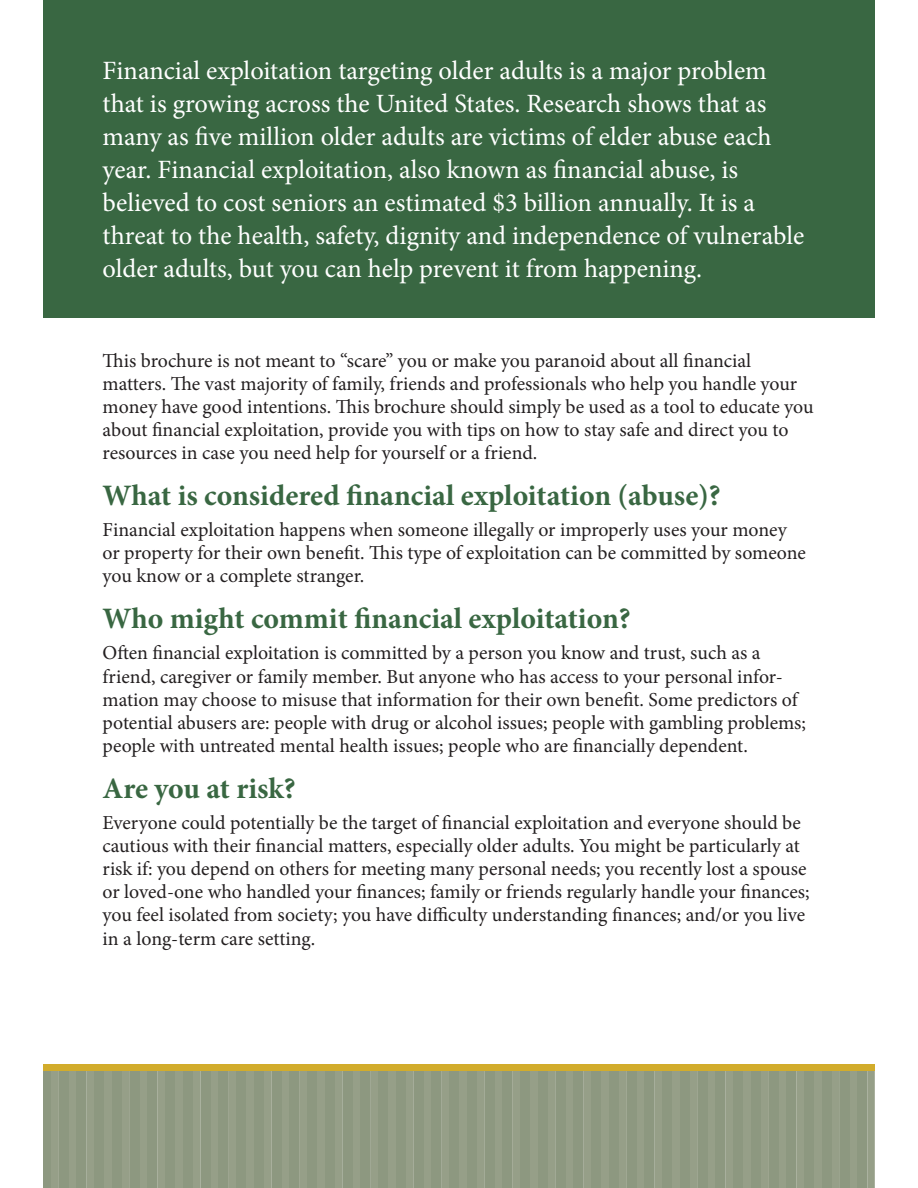
<style>
.page{position:relative;width:918px;height:1188px;background:#fff}
.page>*{position:absolute;margin:0;border:0;box-sizing:border-box;transform-origin:0 0}
.t1{font:700 29.7px "Minion Pro";color:#396742}
.t2{font:26.4px/33px "Minion Pro";color:#fff}
.t3{font:19.8px/23.1px "Minion Pro";color:#231f20}
</style>
<div class="page">
<svg style="left:51px;top:1071px;width:824px;height:117px;background:#969f88"></svg>
<div style="left:165px;top:1069px;width:10px;height:119px;background:#8d9880"></div>
<div style="left:609px;top:1069px;width:10px;height:119px;background:#8d9880"></div>
<div style="left:378px;top:1069px;width:10px;height:119px;background:#8d9880"></div>
<div style="left:822px;top:1069px;width:10px;height:119px;background:#8d9880"></div>
<div style="left:201px;top:1069px;width:9px;height:119px;background:#8d9880"></div>
<div style="left:645px;top:1069px;width:9px;height:119px;background:#8d9880"></div>
<div style="left:414px;top:1069px;width:9px;height:119px;background:#8d9880"></div>
<div style="left:858px;top:1069px;width:9px;height:119px;background:#8d9880"></div>
<div style="left:236px;top:1069px;width:10px;height:119px;background:#8d9880"></div>
<div style="left:680px;top:1069px;width:10px;height:119px;background:#8d9880"></div>
<div style="left:449px;top:1069px;width:10px;height:119px;background:#8d9880"></div>
<div style="left:272px;top:1069px;width:9px;height:119px;background:#8d9880"></div>
<div style="left:716px;top:1069px;width:9px;height:119px;background:#8d9880"></div>
<div style="left:485px;top:1069px;width:9px;height:119px;background:#8d9880"></div>
<div style="left:307px;top:1069px;width:10px;height:119px;background:#8d9880"></div>
<div style="left:751px;top:1069px;width:10px;height:119px;background:#8d9880"></div>
<div style="left:520px;top:1069px;width:10px;height:119px;background:#8d9880"></div>
<div style="left:343px;top:1069px;width:9px;height:119px;background:#8d9880"></div>
<div style="left:787px;top:1069px;width:9px;height:119px;background:#8d9880"></div>
<div style="left:556px;top:1069px;width:9px;height:119px;background:#8d9880"></div>
<div style="left:183px;top:1069px;width:10px;height:119px;background:#8d9880"></div>
<div style="left:627px;top:1069px;width:9px;height:119px;background:#8d9880"></div>
<div style="left:396px;top:1069px;width:10px;height:119px;background:#8d9880"></div>
<div style="left:840px;top:1069px;width:9px;height:119px;background:#8d9880"></div>
<div style="left:219px;top:1069px;width:9px;height:119px;background:#8d9880"></div>
<div style="left:662px;top:1069px;width:10px;height:119px;background:#8d9880"></div>
<div style="left:432px;top:1069px;width:9px;height:119px;background:#8d9880"></div>
<div style="left:254px;top:1069px;width:10px;height:119px;background:#8d9880"></div>
<div style="left:698px;top:1069px;width:9px;height:119px;background:#8d9880"></div>
<div style="left:467px;top:1069px;width:10px;height:119px;background:#8d9880"></div>
<div style="left:290px;top:1069px;width:9px;height:119px;background:#8d9880"></div>
<div style="left:733px;top:1069px;width:10px;height:119px;background:#8d9880"></div>
<div style="left:503px;top:1069px;width:9px;height:119px;background:#8d9880"></div>
<div style="left:325px;top:1069px;width:10px;height:119px;background:#8d9880"></div>
<div style="left:769px;top:1069px;width:9px;height:119px;background:#8d9880"></div>
<div style="left:538px;top:1069px;width:10px;height:119px;background:#8d9880"></div>
<div style="left:361px;top:1069px;width:9px;height:119px;background:#8d9880"></div>
<div style="left:804px;top:1069px;width:10px;height:119px;background:#8d9880"></div>
<div style="left:574px;top:1069px;width:9px;height:119px;background:#8d9880"></div>
<div style="left:591px;top:1069px;width:10px;height:119px;background:#8d9880"></div>
<div style="left:59px;top:1069px;width:9px;height:119px;background:#8d9880"></div>
<div style="left:94px;top:1069px;width:10px;height:119px;background:#8d9880"></div>
<div style="left:130px;top:1069px;width:9px;height:119px;background:#8d9880"></div>
<div style="left:43px;top:1069px;width:8px;height:119px;background:#8d9880"></div>
<div style="left:77px;top:1069px;width:9px;height:119px;background:#8d9880"></div>
<div style="left:112px;top:1069px;width:10px;height:119px;background:#8d9880"></div>
<div style="left:148px;top:1069px;width:9px;height:119px;background:#8d9880"></div>
<div style="left:43px;top:0;width:832px;height:317px;background:#396742"></div>
<div style="left:43px;top:1064px;width:832px;height:7px;background:#d2ac2b"></div>
<p class="t2" style="left:103px;top:56px;width:703px">Financial exploitation targeting older adults is a major problem that is growing across the United States. Research shows that as many as five million older adults are victims of elder abuse each year. Financial exploitation, also known as financial abuse, is believed to cost seniors an estimated $3 billion annually. It is a threat to the health, safety, dignity and independence of vulnerable older adults, but you can help prevent it from happening.</p>
<p class="t3" style="left:103px;top:350px;width:713px">This brochure is not meant to “scare” you or make you paranoid about all financial matters. The vast majority of family, friends and professionals who help you handle your money have good intentions. This brochure should simply be used as a tool to educate you about financial exploitation, provide you with tips on how to stay safe and direct you to resources in case you need help for yourself or a friend.</p>
<h1 class="t1" style="left:103px;top:484px;width:620px">What is considered financial exploitation (abuse)?</h1>
<p class="t3" style="left:103px;top:519px;width:705px">Financial exploitation happens when someone illegally or improperly uses your money or property for their own benefit. This type of exploitation can be committed by someone you know or a complete stranger.</p>
<h1 class="t1" style="left:103px;top:607px;width:530px">Who might commit financial exploitation?</h1>
<p class="t3" style="left:103px;top:643px;width:705px">Often financial exploitation is committed by a person you know and trust, such as a friend, caregiver or family member. But anyone who has access to your personal infor&shy;mation may choose to misuse that information for their own benefit. Some predictors of potential abusers are: people with drug or alcohol issues; people with gambling problems; people with untreated mental health issues; people who are financially dependent.</p>
<h1 class="t1" style="left:103px;top:778px;width:194px">Are you at risk?</h1>
<p class="t3" style="left:103px;top:813px;width:709px">Everyone could potentially be the target of financial exploitation and everyone should be cautious with their financial matters, especially older adults. You might be particularly at risk if: you depend on others for meeting many personal needs; you recently lost a spouse or loved-one who handled your finances; family or friends regularly handle your finances; you feel isolated from society; you have difficulty understanding finances; and/or you live in a long-term care setting.</p>
</div>
